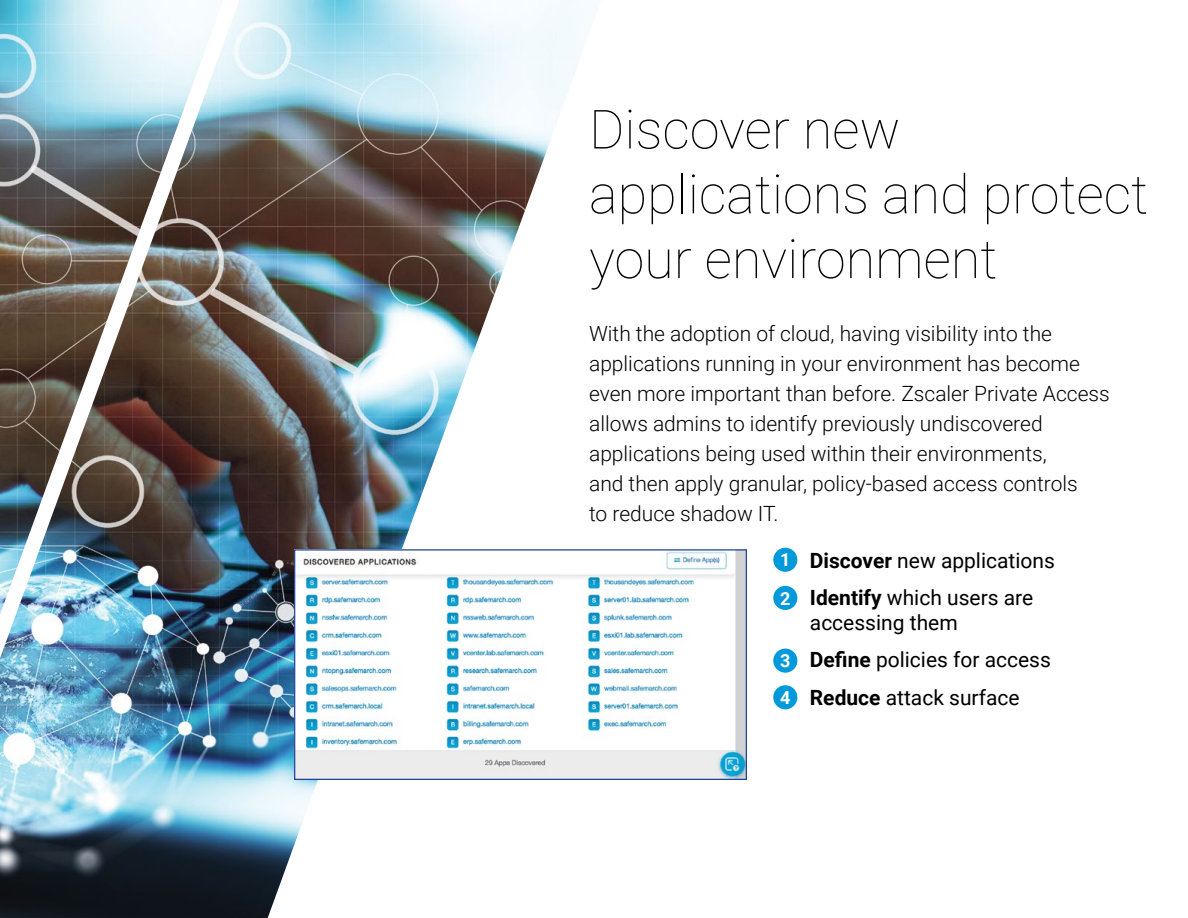
<style>
.page{position:relative;width:1188px;height:918px;background:#fff}
.page>*{position:absolute;margin:0;border:0;box-sizing:border-box;transform-origin:0 0}
.t1{font:100 54px/64.8px "Roboto";color:#000}
.t2{font:300 21px/30px "Roboto";color:#000}
.t3{font:21px/37.2px "Roboto";color:#000}
.t4{font:700 18px/38.1px "Roboto";color:#fff}
.s1{font-weight:700}
</style>
<div class="page">
<img style="left:255px;top:0;width:326px;height:918px">
<img style="left:0;top:0;width:255px;height:918px">
<div style="left:773px;top:548px;width:24px;height:24px;background:#009ada;border-radius:50%"></div>
<div style="left:773px;top:586px;width:24px;height:24px;background:#009ada;border-radius:50%"></div>
<div style="left:773px;top:649px;width:24px;height:24px;background:#009ada;border-radius:50%"></div>
<div style="left:773px;top:685px;width:24px;height:24px;background:#009ada;border-radius:50%"></div>
<img style="left:296px;top:551px;width:449px;height:227px">
<div style="left:294px;top:549px;width:453px;height:231px;border:1px solid #204396"></div>
<h1 class="t1" style="left:589px;top:95px;width:561px">Discover new applications and protect your environment</h1>
<p class="t2" style="left:589px;top:318px;width:522px">With the adoption of cloud, having visibility into the applications running in your environment has become even more important than before. Zscaler Private Access allows admins to identify previously undiscovered applications being used within their environments,<br>and then apply granular, policy-based access controls<br>to reduce shadow IT.</p>
<p class="t4" style="left:780px;top:540px;width:12px">1<br>2</p>
<p class="t4" style="left:780px;top:642px;width:12px;line-height:36.8px">3<br>4</p>
<p class="t3" style="left:810px;top:541px;width:247px"><span class="s1">Discover</span> new applications<br><span class="s1">Identify</span> which users are</p>
<p class="t3" style="left:810px;top:603px;width:243px">accessing them<br><span class="s1">Define</span> policies for access<br><span class="s1">Reduce</span> attack surface</p>
</div>
